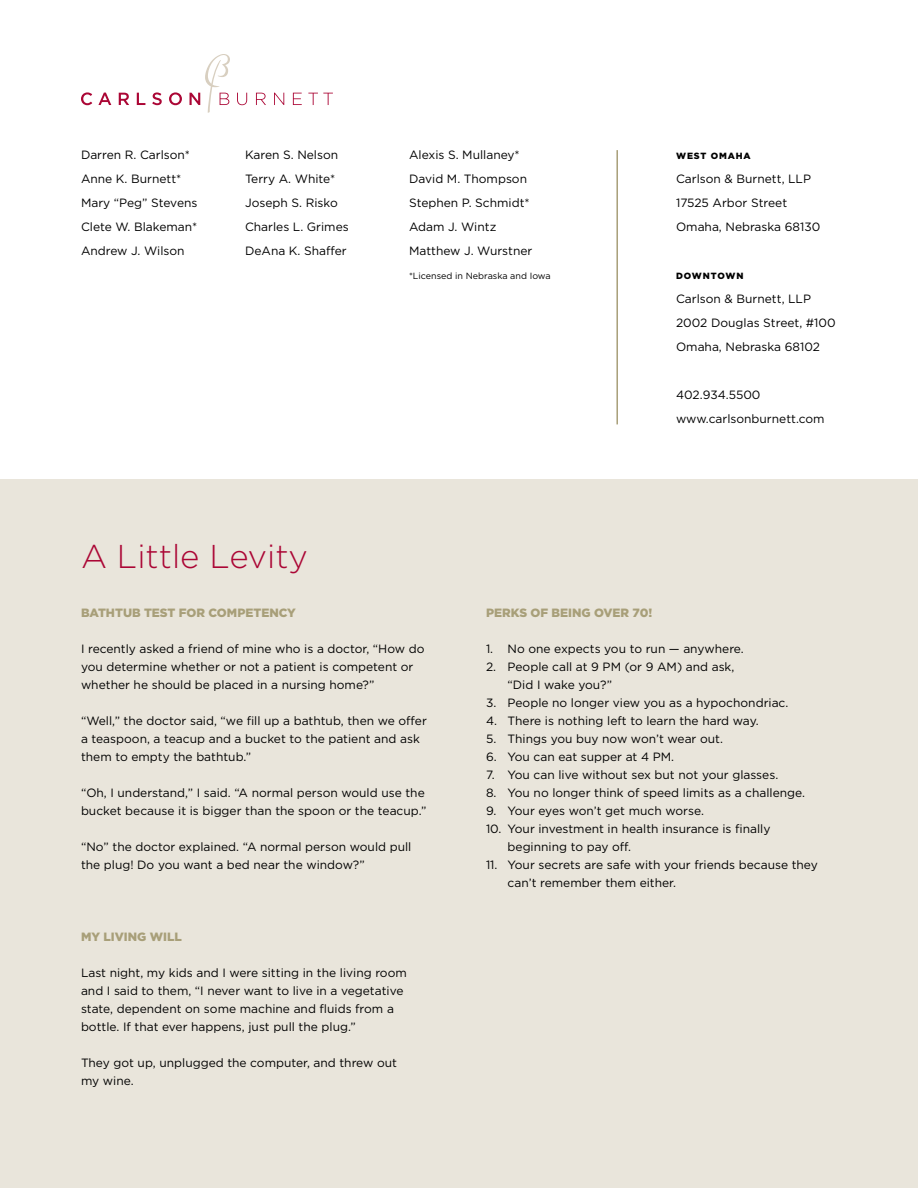
<style>
.page{position:relative;width:918px;height:1188px;background:#fff}
.page>*{position:absolute;margin:0;border:0;box-sizing:border-box;transform-origin:0 0}
.t1{font:300 33px "Gotham";color:#ab0635}
.t2{font:12px/24px "Gotham";color:#000}
.t3{font:900 12px "Gotham";color:#a89f79}
.t4{font:9px "Gotham";color:#000}
.t5{font:900 9px "Gotham";letter-spacing:.1em;color:#000}
</style>
<div class="page">
<div style="left:0;top:479px;width:918px;height:709px;background:#e9e5db"></div>
<svg style="left:81px;top:92px;width:11px;height:13px"></svg>
<svg style="left:98px;top:93px;width:13px;height:12px"></svg>
<svg style="left:119px;top:93px;width:10px;height:12px"></svg>
<svg style="left:137px;top:93px;width:8px;height:12px"></svg>
<svg style="left:152px;top:92px;width:10px;height:13px"></svg>
<svg style="left:169px;top:92px;width:13px;height:13px"></svg>
<svg style="left:237px;top:93px;width:10px;height:12px"></svg>
<svg style="left:256px;top:93px;width:10px;height:12px"></svg>
<svg style="left:274px;top:93px;width:10px;height:12px"></svg>
<svg style="left:293px;top:93px;width:9px;height:12px"></svg>
<svg style="left:308px;top:93px;width:25px;height:12px"></svg>
<svg style="left:190px;top:54px;width:40px;height:59px"></svg>
<hr style="left:616px;top:150px;width:2px;height:274px;background:#a89f79">
<p class="t2" style="left:81px;top:142px;width:118px">Darren R. Carlson*<br>Anne K. Burnett*<br>Mary “Peg” Stevens<br>Clete W. Blakeman*<br>Andrew J. Wilson</p>
<p class="t2" style="left:245px;top:142px;width:105px">Karen S. Nelson<br>Terry A. White*<br>Joseph S. Risko<br>Charles L. Grimes<br>DeAna K. Shaffer</p>
<p class="t2" style="left:409px;top:142px;width:125px">Alexis S. Mullaney*<br>David M. Thompson<br>Stephen P. Schmidt*<br>Adam J. Wintz<br>Matthew J. Wurstner</p>
<p class="t4" style="left:409px;top:271px;width:143px">*Licensed in Nebraska and Iowa</p>
<h1 class="t1" style="left:81px;top:538px;width:228px">A Little Levity</h1>
<p class="t5" style="left:676px;top:150px;width:76px">WEST OMAHA</p>
<p class="t2" style="left:676px;top:166px;width:146px">Carlson &amp; Burnett, LLP<br>17525 Arbor Street<br>Omaha, Nebraska 68130</p>
<p class="t5" style="left:676px;top:270px;width:69px">DOWNTOWN</p>
<p class="t2" style="left:676px;top:286px;width:161px">Carlson &amp; Burnett, LLP<br>2002 Douglas Street, #100<br>Omaha, Nebraska 68102</p>
<p class="t2" style="left:676px;top:382px;width:150px">402.934.5500 www.carlsonburnett.com</p>
<p class="t3" style="left:81px;top:606px;width:216px">BATHTUB TEST FOR COMPETENCY</p>
<p class="t2" style="left:81px;top:640px;width:345px;line-height:18px">I recently asked a friend of mine who is a doctor, “How do you determine whether or not a patient is competent or whether he should be placed in a nursing home?”</p>
<p class="t2" style="left:81px;top:712px;width:347px;line-height:18px">“Well,” the doctor said, “we fill up a bathtub, then we offer a teaspoon, a teacup and a bucket to the patient and ask them to empty the bathtub.”</p>
<p class="t2" style="left:81px;top:784px;width:347px;line-height:18px">“Oh, I understand,” I said. “A normal person would use the bucket because it is bigger than the spoon or the teacup.”</p>
<p class="t2" style="left:81px;top:838px;width:332px;line-height:18px">“No” the doctor explained. “A normal person would pull the plug! Do you want a bed near the window?”</p>
<p class="t3" style="left:81px;top:930px;width:102px">MY LIVING WILL</p>
<p class="t2" style="left:81px;top:964px;width:327px;line-height:18px">Last night, my kids and I were sitting in the living room and I said to them, “I never want to live in a vegetative state, dependent on some machine and fluids from a bottle. If that ever happens, just pull the plug.”</p>
<p class="t2" style="left:81px;top:1054px;width:318px;line-height:18px">They got up, unplugged the computer, and threw out my wine.</p>
<p class="t3" style="left:486px;top:606px;width:168px">PERKS OF BEING OVER 70!</p>
<p class="t2" style="left:486px;top:637px;width:259px">1. No one expects you to run — anywhere.</p>
<p class="t2" style="left:508px;top:658px;width:228px;line-height:18px;text-indent:-22px">2. People call at 9 PM (or 9 AM) and ask, “Did I wake you?”</p>
<p class="t2" style="left:486px;top:691px;width:304px">3. People no longer view you as a hypochondriac.</p>
<p class="t2" style="left:486px;top:709px;width:274px">4. There is nothing left to learn the hard way.</p>
<p class="t2" style="left:486px;top:727px;width:239px">5. Things you buy now won’t wear out.</p>
<p class="t2" style="left:486px;top:745px;width:190px">6. You can eat supper at 4 PM.</p>
<p class="t2" style="left:486px;top:763px;width:294px">7. You can live without sex but not your glasses.</p>
<p class="t2" style="left:486px;top:781px;width:321px">8. You no longer think of speed limits as a challenge.</p>
<p class="t2" style="left:486px;top:799px;width:219px">9. Your eyes won’t get much worse.</p>
<p class="t2" style="left:508px;top:820px;width:264px;line-height:18px;text-indent:-22px">10. Your investment in health insurance is finally beginning to pay off.</p>
<p class="t2" style="left:508px;top:856px;width:312px;line-height:18px;text-indent:-22px">11. Your secrets are safe with your friends because they can’t remember them either.</p>
</div>
